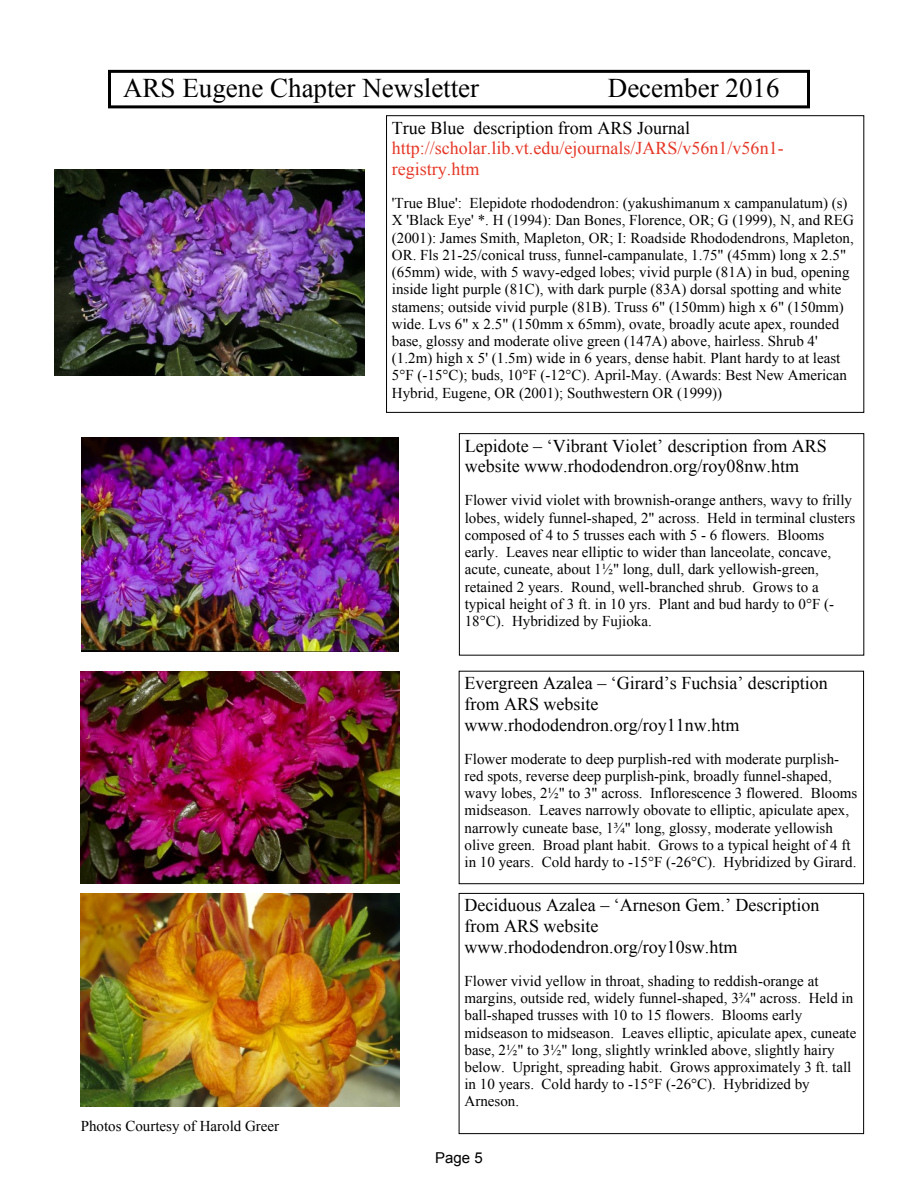
<style>
.page{position:relative;width:918px;height:1188px;background:#fff}
.page>*{position:absolute;margin:0;border:0;box-sizing:border-box;transform-origin:0 0}
.t1{font:27px "Times New Roman";color:#000}
.t2{font:18px/20.7px "Times New Roman";color:#000}
.t3{font:18px/20.7px "Times New Roman";color:#e63726}
.t4{font:15px/17.2px "Times New Roman";color:#000}
.t5{font:15px "Arial";color:#000}
</style>
<div class="page">
<div style="left:108px;top:70px;width:702px;height:38px;border:3px solid #000"></div>
<div style="left:386px;top:115px;width:478px;height:298px;border:1px solid #000"></div>
<div style="left:459px;top:433px;width:405px;height:223px;border:1px solid #000"></div>
<div style="left:459px;top:671px;width:405px;height:213px;border:1px solid #000"></div>
<div style="left:459px;top:893px;width:405px;height:241px;border:1px solid #000"></div>
<img style="left:81px;top:672px;width:318px;height:211px">
<img style="left:81px;top:893px;width:318px;height:213px">
<img style="left:82px;top:437px;width:316px;height:215px">
<img style="left:54px;top:170px;width:310px;height:206px">
<h1 class="t1" style="left:123px;top:79px;width:358px">ARS Eugene Chapter Newsletter</h1>
<h1 class="t1" style="left:608px;top:79px;width:173px">December 2016</h1>
<p class="t2" style="left:392px;top:119px;width:300px">True Blue description from ARS Journal</p>
<p class="t3" style="left:392px;top:140px;width:393px">http://scholar.lib.vt.edu/ejournals/JARS/v56n1/v56n1- registry.htm</p>
<p class="t4" style="left:392px;top:196px;width:464px">'True Blue': Elepidote rhododendron: (yakushimanum x campanulatum) (s)<br>X 'Black Eye' *. H (1994): Dan Bones, Florence, OR; G (1999), N, and REG (2001): James Smith, Mapleton, OR; I: Roadside Rhododendrons, Mapleton, OR. Fls 21-25/conical truss, funnel-campanulate, 1.75" (45mm) long x 2.5" (65mm) wide, with 5 wavy-edged lobes; vivid purple (81A) in bud, opening inside light purple (81C), with dark purple (83A) dorsal spotting and white stamens; outside vivid purple (81B). Truss 6" (150mm) high x 6" (150mm) wide. Lvs 6" x 2.5" (150mm x 65mm), ovate, broadly acute apex, rounded base, glossy and moderate olive green (147A) above, hairless. Shrub 4' (1.2m) high x 5' (1.5m) wide in 6 years, dense habit. Plant hardy to at least 5°F (-15°C); buds, 10°F (-12°C). April-May. (Awards: Best New American Hybrid, Eugene, OR (2001); Southwestern OR (1999))</p>
<p class="t2" style="left:465px;top:437px;width:364px">Lepidote – ‘Vibrant Violet’ description from ARS website www.rhododendron.org/roy08nw.htm</p>
<p class="t4" style="left:465px;top:493px;width:392px">Flower vivid violet with brownish-orange anthers, wavy to frilly lobes, widely funnel-shaped, 2" across. Held in terminal clusters composed of 4 to 5 trusses each with 5 - 6 flowers. Blooms early. Leaves near elliptic to wider than lanceolate, concave, acute, cuneate, about 1½" long, dull, dark yellowish-green, retained 2 years. Round, well-branched shrub. Grows to a typical height of 3 ft. in 10 yrs. Plant and bud hardy to 0°F (- 18°C). Hybridized by Fujioka.</p>
<p class="t4" style="left:81px;top:1119px;width:200px">Photos Courtesy of Harold Greer</p>
<p class="t2" style="left:465px;top:675px;width:365px">Evergreen Azalea – ‘Girard’s Fuchsia’ description from ARS website www.rhododendron.org/roy11nw.htm</p>
<p class="t4" style="left:465px;top:751px;width:394px">Flower moderate to deep purplish-red with moderate purplish&shy;red spots, reverse deep purplish-pink, broadly funnel-shaped, wavy lobes, 2½" to 3" across. Inflorescence 3 flowered. Blooms midseason. Leaves narrowly obovate to elliptic, apiculate apex, narrowly cuneate base, 1¾" long, glossy, moderate yellowish olive green. Broad plant habit. Grows to a typical height of 4 ft in 10 years. Cold hardy to -15°F (-26°C). Hybridized by Girard.</p>
<p class="t2" style="left:464px;top:897px;width:357px">Deciduous Azalea – ‘Arneson Gem.’ Description from ARS website www.rhododendron.org/roy10sw.htm</p>
<p class="t4" style="left:464px;top:974px;width:393px">Flower vivid yellow in throat, shading to reddish-orange at margins, outside red, widely funnel-shaped, 3¾" across. Held in ball-shaped trusses with 10 to 15 flowers. Blooms early midseason to midseason. Leaves elliptic, apiculate apex, cuneate base, 2½" to 3½" long, slightly wrinkled above, slightly hairy below. Upright, spreading habit. Grows approximately 3 ft. tall in 10 years. Cold hardy to -15°F (-26°C). Hybridized by Arneson.</p>
<p class="t5" style="left:435px;top:1152px;width:49px">Page 5</p>
</div>
